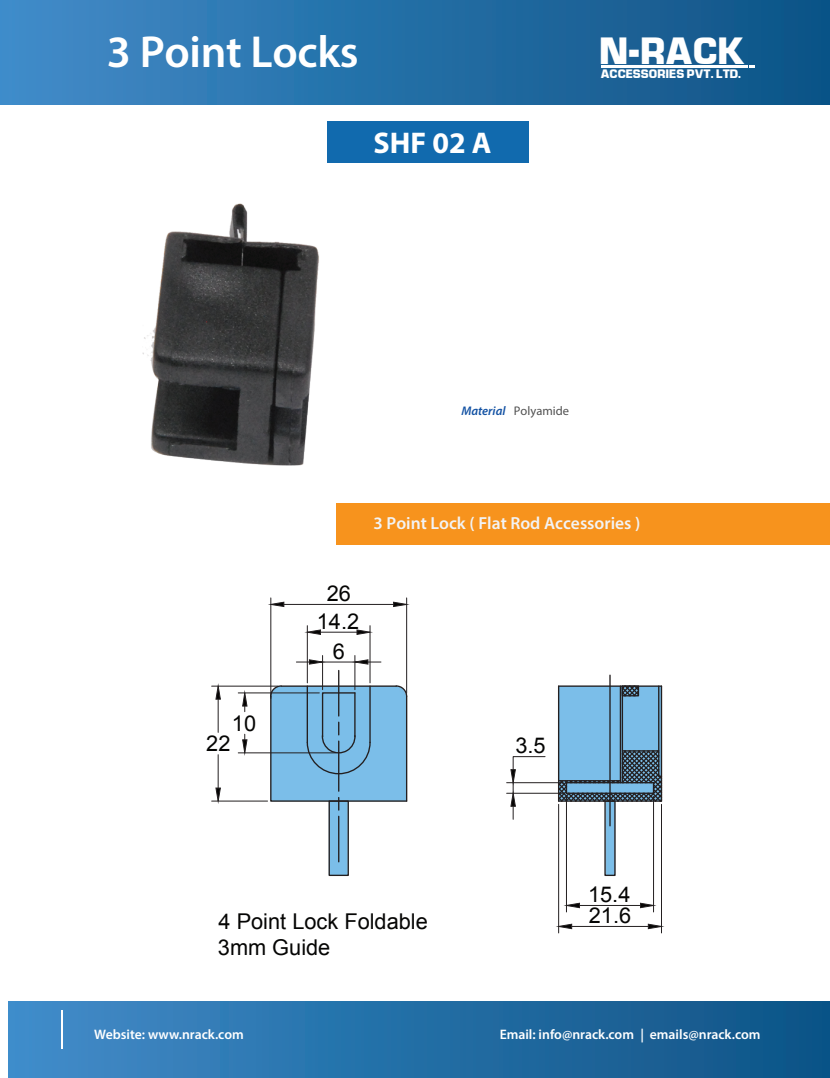
<style>
.page{position:relative;width:830px;height:1078px;background:#fff}
.page>*{position:absolute;margin:0;border:0;box-sizing:border-box;transform-origin:0 0}
.t1{font:600 45px "Myriad Pro";letter-spacing:-.01em;color:#fff}
.t2{font:700 32.62px "Euro Technic";color:#fff;scale:.96 1}
.t3{font:700 30px "Myriad Pro";color:#fff}
.t4{font:21.75px/28.8px "Arial";color:#050504;text-align:center}
.t5{font:600 17.5px "Myriad Pro";color:#f2f3f4}
.t6{font:600 13.75px "Myriad Pro";color:#fff}
.t7{font:12.5px "Myriad Pro";color:#515151}
.t8{font:700 10.62px "Euro Technic";color:#fff;scale:.96 1}
.s1{font-weight:600;font-style:italic;color:#1453a4}
</style>
<div class="page">
<div style="left:0;top:0;width:829px;height:105px;background:linear-gradient(to right,#3f8bc8,#0c5385)"></div>
<div style="left:8px;top:1001px;width:821px;height:76px;background:linear-gradient(to right,#418cc9,#0b5285)"></div>
<hr style="left:61px;top:1010px;width:1px;height:38px;background:#fff">
<hr style="left:600px;top:65px;width:144px;height:3px;background:#fff">
<svg style="left:745px;top:65px;width:9px;height:3px"></svg>
<div style="left:327px;top:121px;width:201px;height:42px;background:#116aae"></div>
<img style="left:142px;top:203px;width:177px;height:263px">
<div style="left:336px;top:502px;width:493px;height:42px;background:#f7931d"></div>
<img style="left:330px;top:756px;width:325px;height:119px">
<hr style="left:338px;top:670px;width:1px;height:45px;background:#231f20">
<hr style="left:338px;top:816px;width:1px;height:45px;background:#231f20">
<svg style="left:269px;top:684px;width:139px;height:125px"></svg>
<div style="left:328px;top:800px;width:21px;height:75px;border:1px solid #231f20"></div>
<svg style="left:556px;top:684px;width:107px;height:118px"></svg>
<div style="left:621px;top:685px;width:17px;height:11px;border:1px solid #231f20"></div>
<hr style="left:609px;top:675px;width:1px;height:150px;background:#231f20">
<div style="left:604px;top:800px;width:11px;height:75px;border:1px solid #231f20"></div>
<hr style="left:211px;top:685px;width:67px;height:1px;background:#231f20">
<hr style="left:211px;top:800px;width:56px;height:1px;background:#231f20">
<hr style="left:217px;top:699px;width:1px;height:33px;background:#231f20">
<hr style="left:217px;top:754px;width:1px;height:33px;background:#231f20">
<svg style="left:215px;top:685px;width:6px;height:14px"></svg>
<svg style="left:215px;top:787px;width:6px;height:14px"></svg>
<hr style="left:406px;top:597px;width:1px;height:96px;background:#231f20">
<hr style="left:270px;top:597px;width:1px;height:101px;background:#231f20">
<hr style="left:284px;top:604px;width:109px;height:1px;background:#231f20">
<svg style="left:393px;top:601px;width:14px;height:6px"></svg>
<svg style="left:270px;top:601px;width:14px;height:6px"></svg>
<hr style="left:369px;top:625px;width:1px;height:57px;background:#231f20">
<hr style="left:307px;top:625px;width:1px;height:57px;background:#231f20">
<hr style="left:320px;top:631px;width:37px;height:1px;background:#231f20">
<svg style="left:356px;top:629px;width:14px;height:6px"></svg>
<svg style="left:306px;top:629px;width:15px;height:6px"></svg>
<hr style="left:322px;top:655px;width:1px;height:34px;background:#231f20">
<hr style="left:354px;top:655px;width:1px;height:34px;background:#231f20">
<hr style="left:322px;top:661px;width:33px;height:1px;background:#231f20">
<svg style="left:296px;top:659px;width:27px;height:5px"></svg>
<svg style="left:354px;top:659px;width:27px;height:5px"></svg>
<hr style="left:238px;top:692px;width:81px;height:1px;background:#231f20">
<hr style="left:238px;top:752px;width:97px;height:1px;background:#231f20">
<svg style="left:242px;top:692px;width:5px;height:19px"></svg>
<svg style="left:242px;top:734px;width:5px;height:19px"></svg>
<hr style="left:558px;top:804px;width:1px;height:128px;background:#231f20">
<hr style="left:660px;top:804px;width:1px;height:128px;background:#231f20">
<hr style="left:571px;top:925px;width:77px;height:1px;background:#231f20">
<svg style="left:557px;top:923px;width:15px;height:6px"></svg>
<svg style="left:647px;top:923px;width:14px;height:6px"></svg>
<hr style="left:565px;top:796px;width:1px;height:115px;background:#231f20">
<hr style="left:652px;top:796px;width:1px;height:115px;background:#231f20">
<hr style="left:579px;top:904px;width:61px;height:1px;background:#231f20">
<svg style="left:565px;top:902px;width:15px;height:6px"></svg>
<svg style="left:639px;top:902px;width:14px;height:6px"></svg>
<hr style="left:506px;top:792px;width:57px;height:1px;background:#231f20">
<hr style="left:506px;top:782px;width:57px;height:1px;background:#231f20">
<svg style="left:510px;top:756px;width:35px;height:63px"></svg>
<h1 class="t1" style="left:107px;top:23px;width:253px">3 Point Locks</h1>
<h2 class="t2" style="left:599px;top:28px;width:153px">N-RACK</h2>
<p class="t8" style="left:600px;top:66px;width:148px">ACCESSORIES PVT. LTD.</p>
<h3 class="t3" style="left:373px;top:124px;width:119px">SHF 02 A</h3>
<p class="t7" style="left:461px;top:403px;width:109px"><span class="s1">Material</span> Polyamide</p>
<h3 class="t4" style="left:232px;top:708px;width:26px">10</h3>
<h3 class="t4" style="left:206px;top:729px;width:26px">22</h3>
<p class="t5" style="left:373px;top:512px;width:268px">3 Point Lock ( Flat Rod Accessories )</p>
<h3 class="t4" style="left:317px;top:579px;width:44px">26<br>14.2<br>6</h3>
<h3 class="t4" style="left:515px;top:731px;width:32px">3.5</h3>
<h3 class="t4" style="left:587px;top:879px;width:44px">15.4</h3>
<h3 class="t4" style="left:218px;top:907px;width:211px;line-height:26.5px;text-align:left">4 Point Lock Foldable<br>3mm Guide</h3>
<h3 class="t4" style="left:588px;top:900px;width:44px">21.6</h3>
<p class="t6" style="left:94px;top:1024px;width:151px">Website: www.nrack.com</p>
<p class="t6" style="left:499px;top:1024px;width:262px">Email: info@nrack.com | emails@nrack.com</p>
</div>
